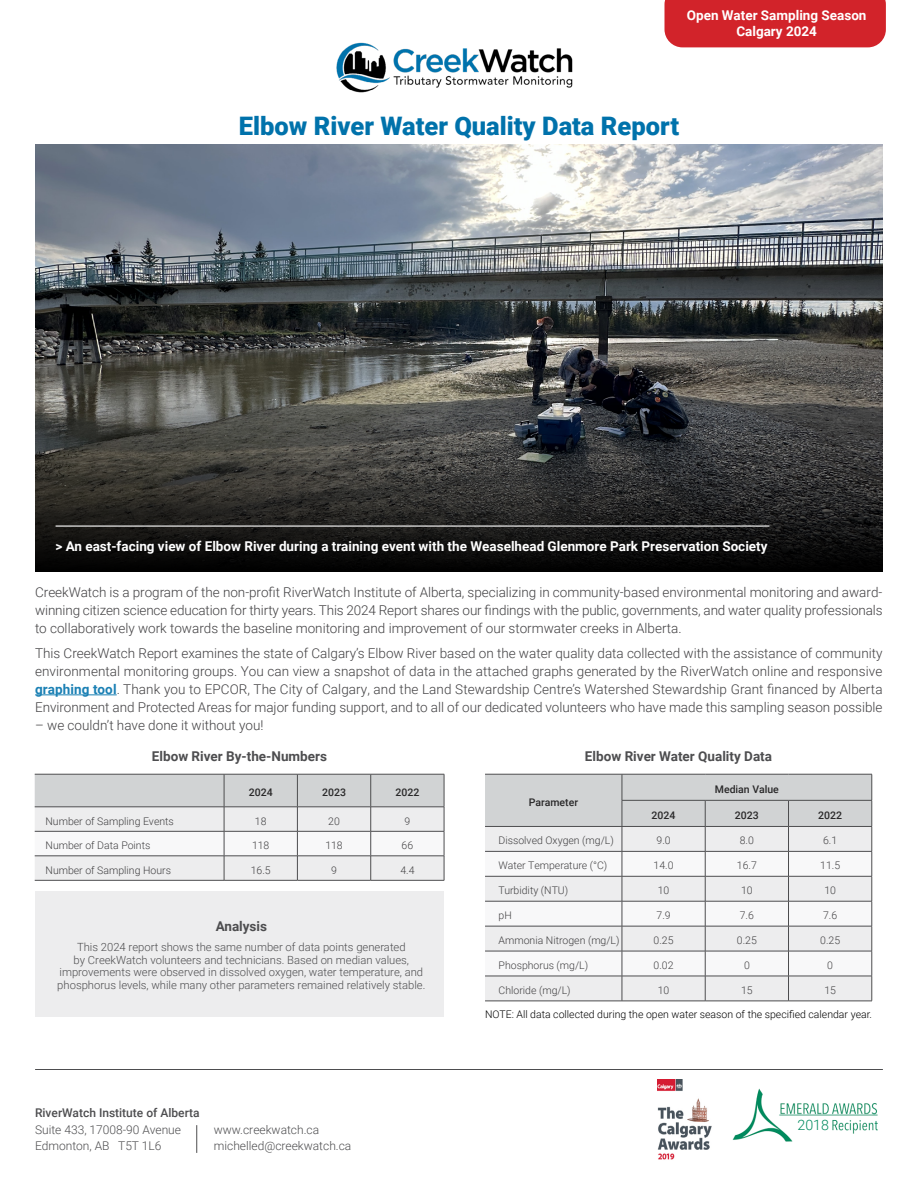
<style>
.page{position:relative;width:918px;height:1188px;background:#fff}
.page>*{position:absolute;margin:0;border:0;box-sizing:border-box;transform-origin:0 0}
.t1{font:900 25.5px "Roboto";color:#0072ab}
.t2{font:300 14.25px "Roboto";color:#008a5e}
.t3{font:300 13.5px/18px "Roboto";color:#414042;text-align:justify}
.t4{font:700 13.5px/16.2px "Roboto";color:#fff;text-align:center}
.t5{font:700 13.5px "Roboto";color:#4d4d4f}
.t6{font:300 12px/16.5px "Roboto";color:#4d4d4f}
.t7{font:500 12px "Roboto";color:#4d4d4f}
.t8{font:300 11.25px/12.8px "Roboto";color:#4d4d4f;text-align:center}
.t9{font:300 10.5px "Roboto";color:#414042}
.t10{font:300 10.5px "Roboto";color:#000}
.t11{font:500 10.5px "Roboto";color:#292829}
.s1{font-weight:700;color:#1a80b4}
</style>
<div class="page">
<hr style="left:35px;top:1069px;width:848px;height:1px;background:#4d4d4f">
<hr style="left:35px;top:695px;width:82px;height:1px;background:#1a80b4">
<img style="left:657px;top:1079px;width:55px;height:81px">
<img style="left:732px;top:1088px;width:146px;height:54px">
<img style="left:336px;top:42px;width:237px;height:51px">
<div style="left:664px;top:0;width:222px;height:47px;background:#d2232a"></div>
<svg style="left:196px;top:1125px;width:1px;height:28px"></svg>
<hr style="left:35px;top:880px;width:189px;height:1px;background:#4d4d4f">
<hr style="left:224px;top:880px;width:73px;height:1px;background:#4d4d4f">
<hr style="left:297px;top:880px;width:74px;height:1px;background:#4d4d4f">
<hr style="left:371px;top:880px;width:73px;height:1px;background:#4d4d4f">
<svg style="left:35px;top:774px;width:410px;height:106px"></svg>
<svg style="left:485px;top:774px;width:388px;height:227px"></svg>
<hr style="left:485px;top:1001px;width:137px;height:1px;background:#4d4d4f">
<hr style="left:622px;top:1001px;width:83px;height:1px;background:#4d4d4f">
<hr style="left:705px;top:1001px;width:84px;height:1px;background:#4d4d4f">
<hr style="left:789px;top:1001px;width:83px;height:1px;background:#4d4d4f">
<hr style="left:485px;top:926px;width:137px;height:1px;background:#4d4d4f">
<hr style="left:622px;top:926px;width:83px;height:1px;background:#4d4d4f">
<hr style="left:705px;top:926px;width:84px;height:1px;background:#4d4d4f">
<hr style="left:789px;top:926px;width:83px;height:1px;background:#4d4d4f">
<div style="left:35px;top:891px;width:409px;height:125px;background:#ededee"></div>
<img style="left:35px;top:145px;width:848px;height:260px">
<svg style="left:35px;top:405px;width:848px;height:166px;background:#2d2d2c"></svg>
<hr style="left:56px;top:525px;width:714px;height:2px;background:#fff">
<p class="t4" style="left:687px;top:7px;width:181px">Open Water Sampling Season<br>Calgary 2024</p>
<h1 class="t1" style="left:239px;top:108px;width:442px">Elbow River Water Quality Data Report</h1>
<p class="t4" style="left:55px;top:538px;width:714px">&gt; An east-facing view of Elbow River during a training event with the Weaselhead Glenmore Park Preservation Society</p>
<p class="t3" style="left:35px;top:583px;width:849px">CreekWatch is a program of the non-profit RiverWatch Institute of Alberta, specializing in community-based environmental monitoring and award&shy;winning citizen science education for thirty years. This 2024 Report shares our findings with the public, governments, and water quality professionals to collaboratively work towards the baseline monitoring and improvement of our stormwater creeks in Alberta.</p>
<p class="t3" style="left:35px;top:644px;width:849px">This CreekWatch Report examines the state of Calgary’s Elbow River based on the water quality data collected with the assistance of community environmental monitoring groups. You can view a snapshot of data in the attached graphs generated by the RiverWatch online and responsive <span class="s1">graphing tool</span>. Thank you to EPCOR, The City of Calgary, and the Land Stewardship Centre’s Watershed Stewardship Grant financed by Alberta Environment and Protected Areas for major funding support, and to all of our dedicated volunteers who have made this sampling season possible</p>
<p class="t3" style="left:35px;top:716px;width:230px">– we couldn’t have done it without you!</p>
<p class="t5" style="left:152px;top:747px;width:177px">Elbow River By-the-Numbers</p>
<p class="t11" style="left:249px;top:785px;width:25px">2024</p>
<p class="t11" style="left:322px;top:785px;width:25px">2023</p>
<p class="t11" style="left:395px;top:785px;width:25px">2022</p>
<p class="t9" style="left:46px;top:813px;width:130px">Number of Sampling Events</p>
<p class="t9" style="left:255px;top:813px;width:13px">18</p>
<p class="t9" style="left:328px;top:813px;width:13px">20</p>
<p class="t9" style="left:405px;top:813px;width:7px">9</p>
<p class="t9" style="left:46px;top:838px;width:106px">Number of Data Points</p>
<p class="t9" style="left:252px;top:838px;width:19px">118</p>
<p class="t9" style="left:325px;top:838px;width:19px">118</p>
<p class="t9" style="left:402px;top:838px;width:13px">66</p>
<p class="t9" style="left:46px;top:862px;width:127px">Number of Sampling Hours</p>
<p class="t9" style="left:251px;top:862px;width:21px">16.5</p>
<p class="t9" style="left:331px;top:862px;width:7px">9</p>
<p class="t9" style="left:400px;top:862px;width:16px">4.4</p>
<p class="t5" style="left:216px;top:917px;width:53px">Analysis</p>
<p class="t8" style="left:57px;top:940px;width:370px">This 2024 report shows the same number of data points generated<br>by CreekWatch volunteers and technicians. Based on median values, improvements were observed in dissolved oxygen, water temperature, and phosphorus levels, while many other parameters remained relatively stable.</p>
<p class="t7" style="left:35px;top:1105px;width:166px">RiverWatch Institute of Alberta</p>
<p class="t6" style="left:35px;top:1121px;width:147px">Suite 433, 17008-90 Avenue<br>Edmonton, AB T5T 1L6</p>
<p class="t6" style="left:214px;top:1121px;width:139px">www.creekwatch.ca michelled@creekwatch.ca</p>
<p class="t5" style="left:585px;top:747px;width:189px">Elbow River Water Quality Data</p>
<p class="t11" style="left:529px;top:795px;width:51px">Parameter</p>
<p class="t11" style="left:715px;top:782px;width:65px">Median Value</p>
<p class="t11" style="left:652px;top:808px;width:25px">2024</p>
<p class="t11" style="left:735px;top:808px;width:25px">2023</p>
<p class="t11" style="left:818px;top:808px;width:25px">2022</p>
<p class="t9" style="left:499px;top:833px;width:117px">Dissolved Oxygen (mg/L)</p>
<p class="t9" style="left:657px;top:833px;width:16px">9.0</p>
<p class="t9" style="left:740px;top:833px;width:16px">8.0</p>
<p class="t9" style="left:823px;top:833px;width:16px">6.1</p>
<p class="t9" style="left:499px;top:858px;width:110px">Water Temperature (°C)</p>
<p class="t9" style="left:654px;top:858px;width:21px">14.0</p>
<p class="t9" style="left:737px;top:858px;width:21px">16.7</p>
<p class="t9" style="left:820px;top:858px;width:21px">11.5</p>
<p class="t9" style="left:499px;top:883px;width:71px">Turbidity (NTU)</p>
<p class="t9" style="left:658px;top:883px;width:13px">10</p>
<p class="t9" style="left:741px;top:883px;width:13px">10</p>
<p class="t9" style="left:824px;top:883px;width:13px">10</p>
<p class="t9" style="left:499px;top:908px;width:15px">pH</p>
<p class="t9" style="left:657px;top:908px;width:16px">7.9</p>
<p class="t9" style="left:740px;top:908px;width:16px">7.6</p>
<p class="t9" style="left:823px;top:908px;width:16px">7.6</p>
<p class="t9" style="left:499px;top:933px;width:123px">Ammonia Nitrogen (mg/L)</p>
<p class="t9" style="left:654px;top:933px;width:21px">0.25</p>
<p class="t9" style="left:737px;top:933px;width:21px">0.25</p>
<p class="t9" style="left:820px;top:933px;width:21px">0.25</p>
<p class="t9" style="left:499px;top:958px;width:91px">Phosphorus (mg/L)</p>
<p class="t9" style="left:654px;top:958px;width:21px">0.02</p>
<p class="t9" style="left:744px;top:958px;width:7px">0</p>
<p class="t9" style="left:827px;top:958px;width:7px">0</p>
<p class="t9" style="left:499px;top:983px;width:74px">Chloride (mg/L)</p>
<p class="t9" style="left:658px;top:983px;width:13px">10</p>
<p class="t9" style="left:741px;top:983px;width:13px">15</p>
<p class="t9" style="left:824px;top:983px;width:13px">15</p>
<p class="t10" style="left:485px;top:1006px;width:389px">NOTE: All data collected during the open water season of the specified calendar year.</p>
<p class="t2" style="left:797px;top:1115px;width:33px">2018</p>
</div>
